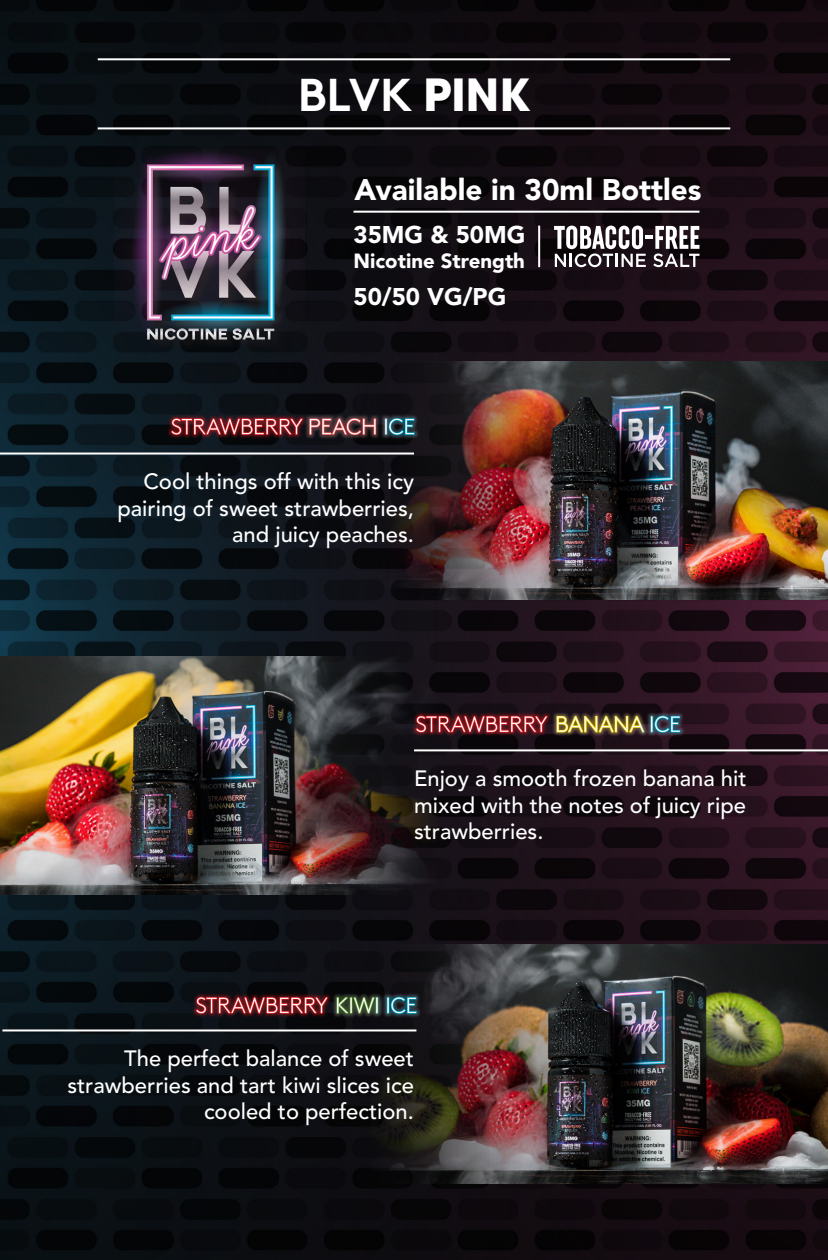
<style>
.page{position:relative;width:828px;height:1260px;background:#fff}
.page>*{position:absolute;margin:0;border:0;box-sizing:border-box;transform-origin:0 0}
.t1{font:700 46px "Brown";color:#fff}
.t2{font:900 29.6px "Avenir LT Std";color:#fff}
.t3{font:900 24px "Avenir LT Std";color:#fff}
.t4{font:500 22px/26.4px "Avenir LT Std";color:#fff;text-align:right}
.t5{font:900 20.4px "Avenir LT Std";color:#fff}
.s1{font-family:"ITC Avant Garde Std";font-size:44px}
</style>
<div class="page">
<img style="left:0;top:0;width:828px;height:1260px">
<img style="left:115px;top:129px;width:189px;height:189px">
<img style="left:0;top:656px;width:437px;height:239px">
<img style="left:370px;top:945px;width:458px;height:238px">
<img style="left:367px;top:361px;width:461px;height:238px">
<img style="left:330px;top:641px;width:444px;height:163px">
<img style="left:70px;top:902px;width:403px;height:182px">
<img style="left:60px;top:318px;width:442px;height:203px">
<hr style="left:414px;top:749px;width:414px;height:2px;background:#fff">
<hr style="left:2px;top:1029px;width:414px;height:2px;background:#fff">
<hr style="left:0;top:453px;width:414px;height:2px;background:#fff">
<hr style="left:354px;top:211px;width:345px;height:2px;background:#fff">
<svg style="left:554px;top:226px;width:145px;height:41px"></svg>
<hr style="left:538px;top:226px;width:2px;height:41px;background:#fff">
<hr style="left:98px;top:127px;width:632px;height:2px;background:#fff">
<hr style="left:98px;top:58px;width:632px;height:2px;background:#fff">
<p class="t1" style="left:298px;top:57px;width:234px">BLVK <span class="s1">PINK</span></p>
<p class="t2" style="left:355px;top:172px;width:349px">Available in 30ml Bottles</p>
<p class="t3" style="left:354px;top:221px;width:173px">35MG &amp; 50MG</p>
<p class="t5" style="left:354px;top:248px;width:173px">Nicotine Strength</p>
<p class="t3" style="left:354px;top:282px;width:154px">50/50 VG/PG</p>
<p class="t4" style="left:117px;top:469px;width:298px">Cool things off with this icy pairing of sweet strawberries, and juicy peaches.</p>
<p class="t4" style="left:414px;top:766px;width:334px;text-align:justify">Enjoy a smooth frozen banana hit mixed with the notes of juicy ripe strawberries.</p>
<p class="t4" style="left:67px;top:1046px;width:348px">The perfect balance of sweet strawberries and tart kiwi slices ice cooled to perfection.</p>
</div>
